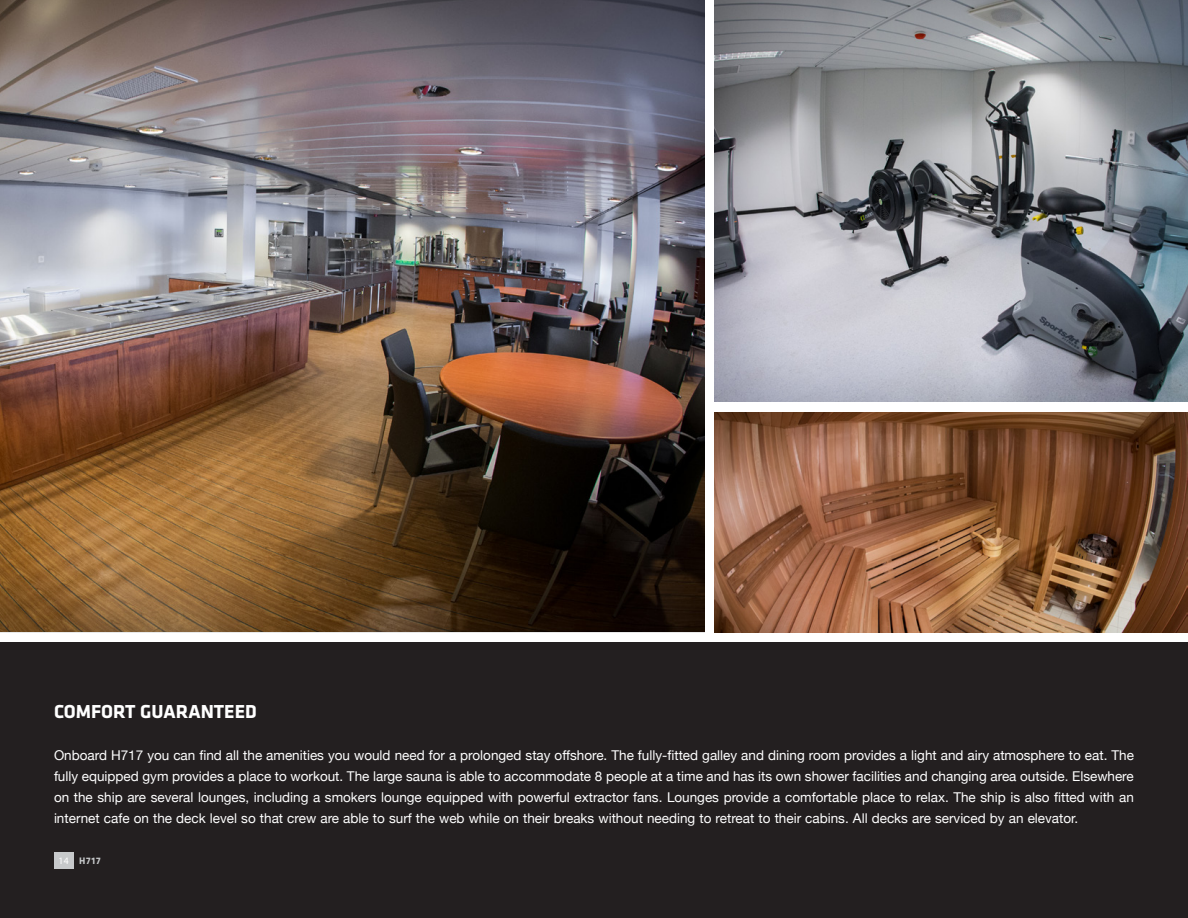
<style>
.page{position:relative;width:1188px;height:918px;background:#fff}
.page>*{position:absolute;margin:0;border:0;box-sizing:border-box;transform-origin:0 0}
.t1{font:700 19.5px "Klavika";color:#fff}
.t2{font:13.5px/21px "Helvetica Neue";color:#fff;text-align:justify}
.t3{font:700 9.75px "Klavika";color:#c7c9cb}
.s1{font-family:"Myriad Pro";font-weight:400;color:#fff}
</style>
<div class="page">
<div style="left:0;top:643px;width:1188px;height:275px;background:#231f20"></div>
<div style="left:54px;top:852px;width:19px;height:17px;background:#c7c9cb"></div>
<img style="left:0;top:0;width:704px;height:631px">
<img style="left:714px;top:413px;width:474px;height:220px">
<img style="left:714px;top:0;width:474px;height:402px">
<p class="t1" style="left:54px;top:701px;width:204px">COMFORT GUARANTEED</p>
<p class="t2" style="left:54px;top:745px;width:1082px">Onboard H717 you can find all the amenities you would need for a prolonged stay offshore. The fully-fitted galley and dining room provides a light and airy atmosphere to eat. The fully equipped gym provides a place to workout. The large sauna is able to accommodate 8 people at a time and has its own shower facilities and changing area outside. Elsewhere on the ship are several lounges, including a smokers lounge equipped with powerful extractor fans. Lounges provide a comfortable place to relax. The ship is also fitted with an internet cafe on the deck level so that crew are able to surf the web while on their breaks without needing to retreat to their cabins. All decks are serviced by an elevator.</p>
<p class="t3" style="left:58px;top:856px;width:44px"><span class="s1">14</span> H717</p>
</div>
